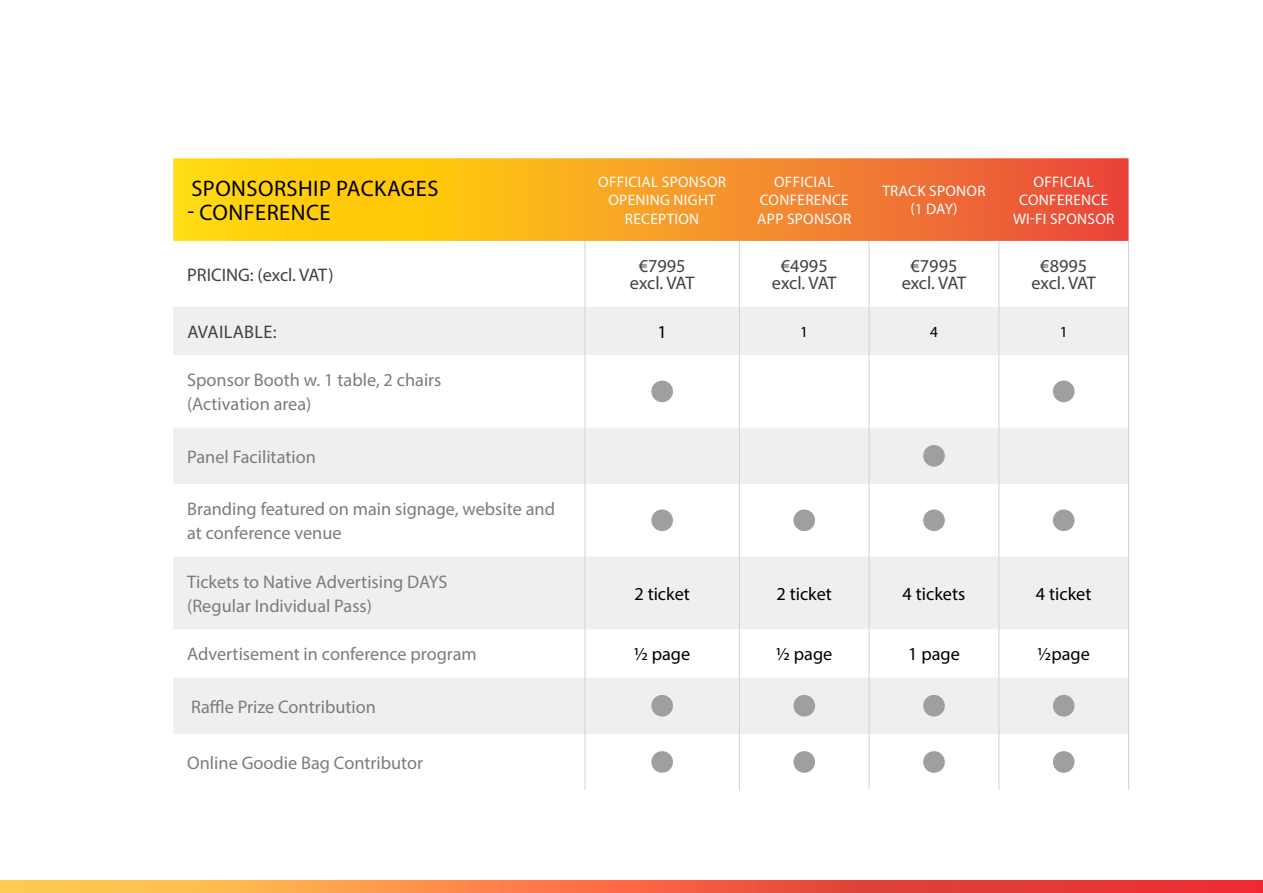
<style>
.page{position:relative;width:1263px;height:893px;background:#fff}
.page>*{position:absolute;margin:0;border:0;box-sizing:border-box;transform-origin:0 0}
.t1{font:22.5px "Myriad Pro";letter-spacing:.02em;color:#000}
.t2{font:18.3px/24.5px "Myriad Pro";color:#7b7c7f}
.t3{font:18.3px/17.5px "Myriad Pro";color:#414042;text-align:center}
.t4{font:18.3px "Myriad Pro";color:#000}
.t5{font:18.3px "Myriad Pro";letter-spacing:.02em;color:#414042}
.t6{font:15.45px "Myriad Pro";color:#000}
.t7{font:15.3px/18.3px "Myriad Pro";letter-spacing:.02em;color:#fff;text-align:center}
</style>
<div class="page">
<svg style="left:173px;top:158px;width:955px;height:83px;background:#f69c24"></svg>
<svg style="left:173px;top:307px;width:955px;height:427px;fill:#efeff0"></svg>
<hr style="left:584px;top:241px;width:1px;height:66px;background:#d1d3d4">
<hr style="left:739px;top:241px;width:1px;height:66px;background:#d1d3d4">
<hr style="left:869px;top:241px;width:1px;height:66px;background:#d1d3d4">
<hr style="left:998px;top:241px;width:1px;height:66px;background:#d1d3d4">
<hr style="left:1128px;top:241px;width:1px;height:66px;background:#d1d3d4">
<hr style="left:584px;top:307px;width:1px;height:48px;background:#d1d3d4">
<hr style="left:739px;top:307px;width:1px;height:48px;background:#d1d3d4">
<hr style="left:869px;top:307px;width:1px;height:48px;background:#d1d3d4">
<hr style="left:998px;top:307px;width:1px;height:48px;background:#d1d3d4">
<hr style="left:1128px;top:307px;width:1px;height:48px;background:#d1d3d4">
<hr style="left:584px;top:355px;width:1px;height:73px;background:#d1d3d4">
<hr style="left:584px;top:428px;width:1px;height:56px;background:#d1d3d4">
<hr style="left:739px;top:355px;width:1px;height:73px;background:#d1d3d4">
<hr style="left:739px;top:428px;width:1px;height:56px;background:#d1d3d4">
<hr style="left:869px;top:355px;width:1px;height:73px;background:#d1d3d4">
<hr style="left:998px;top:355px;width:1px;height:73px;background:#d1d3d4">
<hr style="left:1128px;top:355px;width:1px;height:73px;background:#d1d3d4">
<hr style="left:869px;top:428px;width:1px;height:56px;background:#d1d3d4">
<hr style="left:998px;top:428px;width:1px;height:56px;background:#d1d3d4">
<hr style="left:1128px;top:428px;width:1px;height:56px;background:#d1d3d4">
<hr style="left:584px;top:484px;width:1px;height:73px;background:#d1d3d4">
<hr style="left:739px;top:484px;width:1px;height:73px;background:#d1d3d4">
<hr style="left:869px;top:484px;width:1px;height:73px;background:#d1d3d4">
<hr style="left:998px;top:484px;width:1px;height:73px;background:#d1d3d4">
<hr style="left:1128px;top:484px;width:1px;height:73px;background:#d1d3d4">
<hr style="left:584px;top:629px;width:1px;height:49px;background:#d1d3d4">
<hr style="left:584px;top:678px;width:1px;height:56px;background:#d1d3d4">
<hr style="left:584px;top:734px;width:1px;height:56px;background:#d1d3d4">
<hr style="left:739px;top:629px;width:1px;height:49px;background:#d1d3d4">
<hr style="left:739px;top:678px;width:1px;height:56px;background:#d1d3d4">
<hr style="left:739px;top:734px;width:1px;height:56px;background:#d1d3d4">
<hr style="left:869px;top:629px;width:1px;height:49px;background:#d1d3d4">
<hr style="left:998px;top:629px;width:1px;height:49px;background:#d1d3d4">
<hr style="left:1128px;top:629px;width:1px;height:49px;background:#d1d3d4">
<hr style="left:869px;top:678px;width:1px;height:56px;background:#d1d3d4">
<hr style="left:998px;top:678px;width:1px;height:56px;background:#d1d3d4">
<hr style="left:1128px;top:678px;width:1px;height:56px;background:#d1d3d4">
<hr style="left:869px;top:734px;width:1px;height:56px;background:#d1d3d4">
<hr style="left:998px;top:734px;width:1px;height:56px;background:#d1d3d4">
<hr style="left:1128px;top:734px;width:1px;height:56px;background:#d1d3d4">
<hr style="left:584px;top:557px;width:1px;height:72px;background:#d1d3d4">
<hr style="left:739px;top:557px;width:1px;height:72px;background:#d1d3d4">
<hr style="left:869px;top:557px;width:1px;height:72px;background:#d1d3d4">
<hr style="left:998px;top:557px;width:1px;height:72px;background:#d1d3d4">
<hr style="left:1128px;top:557px;width:1px;height:72px;background:#d1d3d4">
<div style="left:651px;top:381px;width:22px;height:21px;background:#a09f9f;border-radius:50%"></div>
<div style="left:1053px;top:381px;width:21px;height:21px;background:#a09f9f;border-radius:50%"></div>
<div style="left:923px;top:445px;width:22px;height:22px;background:#a09f9f;border-radius:50%"></div>
<div style="left:651px;top:509px;width:22px;height:22px;background:#a09f9f;border-radius:50%"></div>
<div style="left:793px;top:509px;width:22px;height:22px;background:#a09f9f;border-radius:50%"></div>
<div style="left:923px;top:509px;width:22px;height:22px;background:#a09f9f;border-radius:50%"></div>
<div style="left:1053px;top:509px;width:21px;height:22px;background:#a09f9f;border-radius:50%"></div>
<div style="left:651px;top:695px;width:22px;height:21px;background:#a09f9f;border-radius:50%"></div>
<div style="left:793px;top:695px;width:22px;height:21px;background:#a09f9f;border-radius:50%"></div>
<div style="left:923px;top:695px;width:22px;height:21px;background:#a09f9f;border-radius:50%"></div>
<div style="left:1053px;top:695px;width:21px;height:21px;background:#a09f9f;border-radius:50%"></div>
<div style="left:651px;top:751px;width:22px;height:22px;background:#a09f9f;border-radius:50%"></div>
<div style="left:793px;top:751px;width:22px;height:22px;background:#a09f9f;border-radius:50%"></div>
<div style="left:923px;top:751px;width:22px;height:22px;background:#a09f9f;border-radius:50%"></div>
<div style="left:1053px;top:751px;width:21px;height:22px;background:#a09f9f;border-radius:50%"></div>
<svg style="left:0;top:881px;width:1263px;height:12px;background:#f37242"></svg>
<p class="t1" style="left:191px;top:175px;width:249px">SPONSORSHIP PACKAGES</p>
<p class="t1" style="left:187px;top:199px;width:145px">- CONFERENCE</p>
<p class="t7" style="left:598px;top:172px;width:129px">OFFICIAL SPONSOR<br>OPENING NIGHT<br>RECEPTION</p>
<p class="t7" style="left:757px;top:172px;width:95px">OFFICIAL<br>CONFERENCE<br>APP SPONSOR</p>
<p class="t7" style="left:882px;top:182px;width:105px">TRACK SPONOR (1 DAY)</p>
<p class="t7" style="left:1013px;top:172px;width:103px">OFFICIAL<br>CONFERENCE<br>WI-FI SPONSOR</p>
<p class="t3" style="left:187px;top:265px;width:148px">PRICING: (excl. VAT)</p>
<p class="t3" style="left:630px;top:257px;width:66px">€7995 excl. VAT</p>
<p class="t3" style="left:772px;top:257px;width:66px">€4995 excl. VAT</p>
<p class="t3" style="left:902px;top:257px;width:66px">€7995 excl. VAT</p>
<p class="t3" style="left:1031px;top:257px;width:66px">€8995 excl. VAT</p>
<p class="t5" style="left:187px;top:320px;width:91px">AVAILABLE:</p>
<p class="t4" style="left:657px;top:320px;width:11px">1</p>
<p class="t6" style="left:800px;top:322px;width:9px">1</p>
<p class="t6" style="left:930px;top:322px;width:9px">4</p>
<p class="t6" style="left:1060px;top:322px;width:9px">1</p>
<p class="t2" style="left:187px;top:367px;width:256px">Sponsor Booth w. 1 table, 2 chairs (Activation area)</p>
<p class="t2" style="left:187px;top:444px;width:130px">Panel Facilitation</p>
<p class="t2" style="left:187px;top:496px;width:369px">Branding featured on main signage, website and at conference venue</p>
<p class="t2" style="left:187px;top:569px;width:262px">Tickets to Native Advertising DAYS (Regular Individual Pass)</p>
<p class="t4" style="left:634px;top:582px;width:57px">2 ticket</p>
<p class="t4" style="left:776px;top:582px;width:57px">2 ticket</p>
<p class="t4" style="left:903px;top:582px;width:64px">4 tickets</p>
<p class="t4" style="left:1036px;top:582px;width:57px">4 ticket</p>
<p class="t2" style="left:187px;top:642px;width:291px">Advertisement in conference program</p>
<p class="t4" style="left:634px;top:643px;width:58px">½ page</p>
<p class="t4" style="left:776px;top:643px;width:58px">½ page</p>
<p class="t4" style="left:908px;top:643px;width:53px">1 page</p>
<p class="t4" style="left:1037px;top:643px;width:54px">½page</p>
<p class="t2" style="left:191px;top:694px;width:186px">Raffle Prize Contribution</p>
<p class="t2" style="left:187px;top:750px;width:237px">Online Goodie Bag Contributor</p>
</div>
